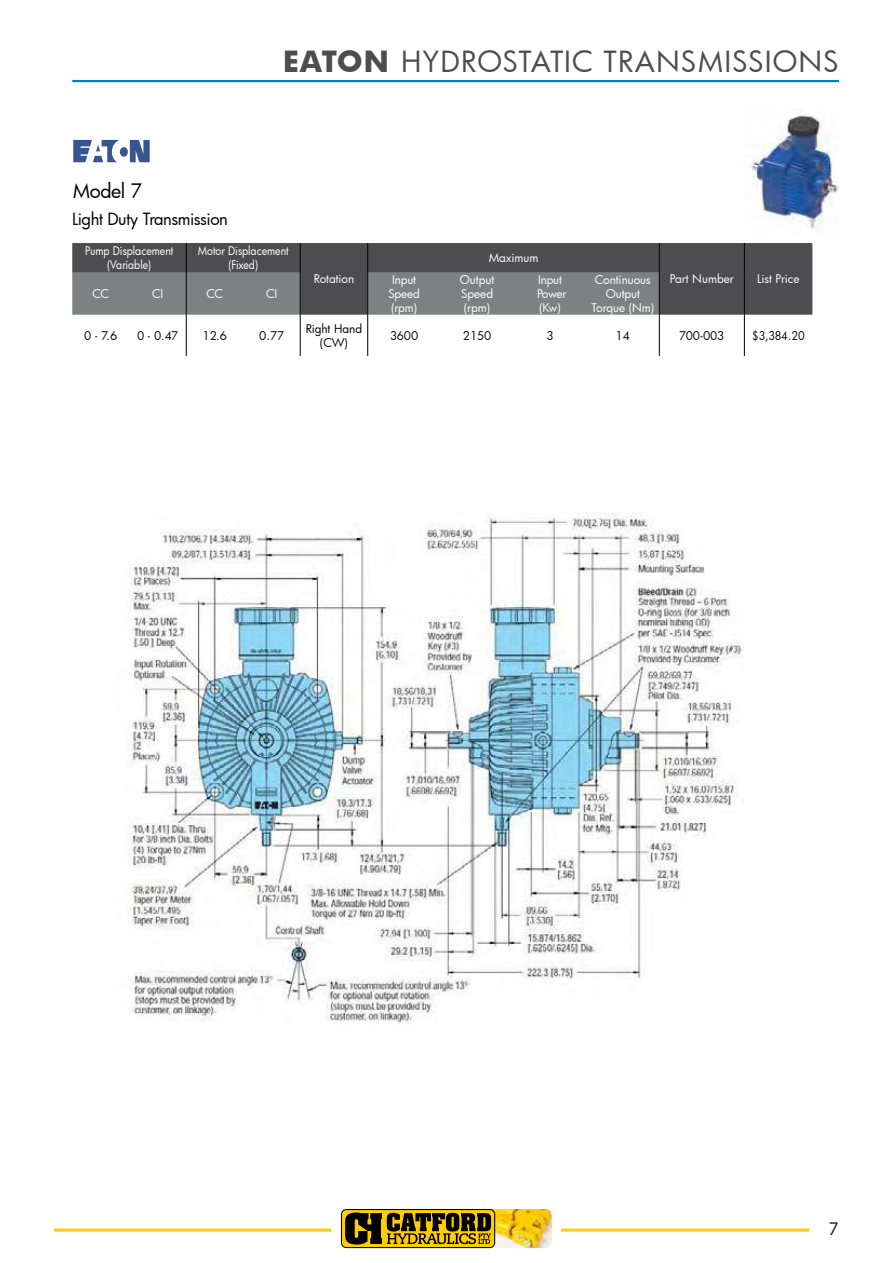
<style>
.page{position:relative;width:893px;height:1263px;background:#fff}
.page>*{position:absolute;margin:0;border:0;box-sizing:border-box;transform-origin:0 0}
.t1{font:28.5px "Futura";letter-spacing:.035em;color:#4d4d4f}
.t2{font:19.5px "Futura";letter-spacing:-.02em;color:#000}
.t3{font:18px "Caecilia LT Std";color:#231f20}
.t4{font:16.5px "Futura";letter-spacing:-.02em;color:#000}
.t5{font:11.7px/14.1px "Futura";letter-spacing:-.005em;color:#fff;text-align:center}
.t6{font:11.7px/14.1px "Futura";letter-spacing:-.005em;color:#fff;text-align:center;scale:.9 1}
.t7{font:11.7px/14.1px "Futura";color:#000;text-align:center}
.t8{font:11.7px "Futura";color:#000;scale:.93 1}
.s1{font-weight:700}
</style>
<div class="page">
<hr style="left:72px;top:80px;width:767px;height:2px;background:#0081c6">
<img style="left:745px;top:115px;width:94px;height:114px">
<div style="left:72px;top:243px;width:740px;height:72px;background:#4d4d4f"></div>
<svg style="left:72px;top:273px;width:587px;height:42px;background:#797b7e"></svg>
<hr style="left:300px;top:243px;width:1px;height:30px;background:#000">
<hr style="left:300px;top:273px;width:1px;height:42px;background:#000">
<hr style="left:367px;top:243px;width:1px;height:30px;background:#000">
<hr style="left:659px;top:243px;width:1px;height:30px;background:#000">
<hr style="left:744px;top:243px;width:1px;height:30px;background:#000">
<hr style="left:744px;top:273px;width:1px;height:42px;background:#000">
<hr style="left:367px;top:273px;width:1px;height:42px;background:#000">
<hr style="left:659px;top:273px;width:1px;height:42px;background:#000">
<hr style="left:300px;top:315px;width:1px;height:41px;background:#000">
<hr style="left:367px;top:315px;width:1px;height:41px;background:#000">
<hr style="left:659px;top:315px;width:1px;height:41px;background:#000">
<hr style="left:744px;top:315px;width:1px;height:41px;background:#000">
<hr style="left:186px;top:243px;width:1px;height:30px;background:#000">
<hr style="left:186px;top:273px;width:1px;height:42px;background:#000">
<hr style="left:186px;top:315px;width:1px;height:41px;background:#000">
<svg style="left:73px;top:140px;width:77px;height:22px"></svg>
<img style="left:127px;top:512px;width:615px;height:511px">
<hr style="left:54px;top:1228px;width:755px;height:3px;background:#ffcd00">
<div style="left:332px;top:1209px;width:229px;height:54px;background:#fff"></div>
<img style="left:495px;top:1209px;width:57px;height:39px">
<svg style="left:340px;top:1209px;width:155px;height:39px;background:#7b6302"></svg>
<h1 class="t1" style="left:283px;top:42px;width:557px"><span class="s1">EATON</span> HYDROSTATIC TRANSMISSIONS</h1>
<h2 class="t2" style="left:73px;top:177px;width:71px">Model 7</h2>
<h3 class="t4" style="left:72px;top:208px;width:157px">Light Duty Transmission</h3>
<p class="t6" style="left:85px;top:244px;width:99px">Pump Displacement (Variable)</p>
<p class="t6" style="left:198px;top:244px;width:103px">Motor Displacement (Fixed)</p>
<p class="t5" style="left:93px;top:287px;width:18px">CC</p>
<p class="t5" style="left:152px;top:287px;width:13px">CI</p>
<p class="t5" style="left:206px;top:287px;width:18px">CC</p>
<p class="t5" style="left:266px;top:287px;width:13px">CI</p>
<p class="t5" style="left:314px;top:272px;width:42px">Rotation</p>
<p class="t5" style="left:489px;top:251px;width:51px">Maximum</p>
<p class="t5" style="left:388px;top:273px;width:33px">Input<br>Speed (rpm)</p>
<p class="t5" style="left:460px;top:273px;width:36px;text-align:justify">Output Speed (rpm)</p>
<p class="t5" style="left:537px;top:273px;width:31px;text-align:left">Input<br>Power (Kw)</p>
<p class="t5" style="left:591px;top:273px;width:64px">Continuous<br>Output<br>Torque (Nm)</p>
<p class="t5" style="left:670px;top:272px;width:65px">Part Number</p>
<p class="t5" style="left:757px;top:272px;width:44px">List Price</p>
<p class="t7" style="left:84px;top:328px;width:35px">0 - 7.6</p>
<p class="t7" style="left:137px;top:328px;width:43px">0 - 0.47</p>
<p class="t7" style="left:202px;top:328px;width:26px">12.6</p>
<p class="t7" style="left:259px;top:328px;width:26px">0.77</p>
<p class="t7" style="left:306px;top:321px;width:58px">Right Hand (CW)</p>
<p class="t7" style="left:390px;top:328px;width:30px">3600</p>
<p class="t7" style="left:463px;top:328px;width:30px">2150</p>
<p class="t7" style="left:546px;top:328px;width:9px">3</p>
<p class="t7" style="left:616px;top:328px;width:16px">14</p>
<p class="t7" style="left:679px;top:328px;width:47px">700-003</p>
<p class="t8" style="left:752px;top:327px;width:58px">$3,384.20</p>
<h3 class="t3" style="left:829px;top:1219px;width:12px">7</h3>
</div>
